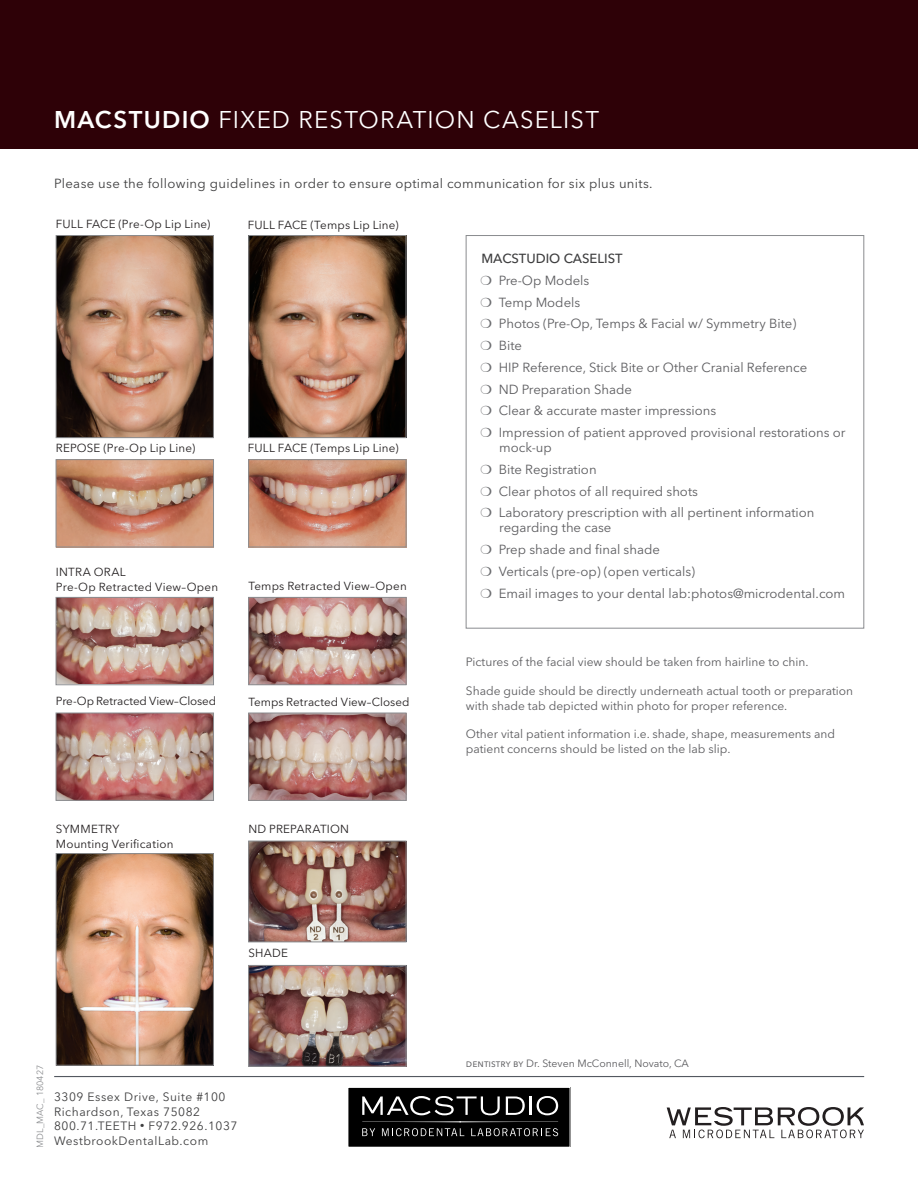
<style>
.page{position:relative;width:918px;height:1188px;background:#fff}
.page>*{position:absolute;margin:0;border:0;box-sizing:border-box;transform-origin:0 0}
.t1{font:24px "Avenir Next LT Pro";letter-spacing:.05em;color:#fff}
.t2{font:13.2px/21.8px "Avenir Next LT Pro";color:#5c5c5f}
.t3{font:13.2px "Avenir Next LT Pro";letter-spacing:.025em;color:#3e3e3f}
.t4{font:500 13.2px "Avenir Next LT Pro";color:#3e3e3f}
.t5{font:12px/14.4px "Avenir Next LT Pro";color:#5c5c5f}
.t6{font:12px "Avenir Next LT Pro";letter-spacing:.045em;color:#3e3e3f}
.t7{font:11.7px/15px "Avenir Next LT Pro";letter-spacing:.015em;color:#231f20}
.t8{font:11.7px "Avenir Next LT Pro";letter-spacing:-.015em;color:#231f20}
.t9{font:10.5px "Avenir Next LT Pro";color:#5c5c5f}
.t10{font:9px "Avenir Next LT Pro";color:#808285}
.s1{font-weight:600}
</style>
<div class="page">
<div style="left:0;top:0;width:918px;height:148px;background:#2e0107"></div>
<hr style="left:54px;top:1076px;width:810px;height:1px;background:#535860">
<img style="left:58px;top:237px;width:154px;height:199px">
<div style="left:56px;top:235px;width:158px;height:203px;border:1px solid #8a8c8f"></div>
<img style="left:58px;top:461px;width:154px;height:84px">
<div style="left:56px;top:459px;width:158px;height:88px;border:1px solid #8a8c8f"></div>
<img style="left:250px;top:461px;width:154px;height:84px">
<div style="left:248px;top:459px;width:158px;height:88px;border:1px solid #8a8c8f"></div>
<img style="left:251px;top:237px;width:153px;height:199px">
<div style="left:249px;top:235px;width:157px;height:203px;border:1px solid #8a8c8f"></div>
<img style="left:250px;top:599px;width:154px;height:84px">
<div style="left:248px;top:597px;width:158px;height:88px;border:1px solid #8a8c8f"></div>
<img style="left:58px;top:715px;width:154px;height:84px">
<div style="left:56px;top:713px;width:158px;height:88px;border:1px solid #8a8c8f"></div>
<img style="left:250px;top:715px;width:154px;height:84px">
<div style="left:248px;top:713px;width:158px;height:88px;border:1px solid #8a8c8f"></div>
<img style="left:58px;top:599px;width:154px;height:84px">
<div style="left:56px;top:597px;width:158px;height:88px;border:1px solid #8a8c8f"></div>
<img style="left:58px;top:855px;width:154px;height:208px">
<div style="left:56px;top:853px;width:158px;height:212px;border:1px solid #8a8c8f"></div>
<img style="left:250px;top:967px;width:154px;height:97px">
<div style="left:248px;top:965px;width:158px;height:101px;border:1px solid #8a8c8f"></div>
<img style="left:250px;top:843px;width:154px;height:97px">
<div style="left:248px;top:841px;width:158px;height:101px;border:1px solid #8a8c8f"></div>
<div style="left:466px;top:235px;width:398px;height:393px;border:1px solid #8a8c8f"></div>
<div style="left:348px;top:1087px;width:222px;height:60px;background:#000"></div>
<div style="left:348px;top:1087px;width:222px;height:60px;border:1px solid #fff"></div>
<svg style="left:362px;top:1096px;width:138px;height:19px"></svg>
<svg style="left:506px;top:1096px;width:52px;height:19px"></svg>
<svg style="left:362px;top:1121px;width:196px;height:1px"></svg>
<svg style="left:362px;top:1128px;width:13px;height:8px"></svg>
<svg style="left:382px;top:1128px;width:82px;height:8px"></svg>
<svg style="left:471px;top:1128px;width:87px;height:8px"></svg>
<svg style="left:667px;top:1107px;width:197px;height:31px"></svg>
<h1 class="t1" style="left:54px;top:105px;width:547px"><span class="s1">MACSTUDIO</span> FIXED RESTORATION CASELIST</h1>
<p class="t3" style="left:54px;top:176px;width:600px">Please use the following guidelines in order to ensure optimal communication for six plus units.</p>
<p class="t7" style="left:56px;top:216px;width:156px">FULL FACE (Pre-Op Lip Line)</p>
<p class="t7" style="left:248px;top:217px;width:153px">FULL FACE (Temps Lip Line)</p>
<p class="t7" style="left:56px;top:441px;width:141px">REPOSE (Pre-Op Lip Line)</p>
<p class="t7" style="left:248px;top:441px;width:153px">FULL FACE (Temps Lip Line)</p>
<p class="t7" style="left:56px;top:564px;width:164px">INTRA ORAL<br>Pre-Op Retracted View–Open</p>
<p class="t7" style="left:248px;top:579px;width:160px">Temps Retracted View–Open</p>
<p class="t8" style="left:56px;top:694px;width:162px">Pre-Op Retracted View–Closed</p>
<p class="t7" style="left:248px;top:694px;width:163px">Temps Retracted View–Closed</p>
<p class="t7" style="left:56px;top:821px;width:119px">SYMMETRY<br>Mounting Verification</p>
<p class="t7" style="left:248px;top:821px;width:102px">ND PREPARATION</p>
<p class="t7" style="left:248px;top:946px;width:41px">SHADE</p>
<p class="t4" style="left:481px;top:250px;width:143px">MACSTUDIO CASELIST</p>
<p class="t2" style="left:499px;top:269px;width:348px">Pre-Op Models<br>Temp Models<br>Photos (Pre-Op, Temps &amp; Facial w/ Symmetry Bite)<br>Bite<br>HIP Reference, Stick Bite or Other Cranial Reference<br>ND Preparation Shade<br>Clear &amp; accurate master impressions<br>Impression of patient approved provisional restorations or</p>
<p class="t2" style="left:499px;top:437px;width:317px">mock-up<br>Bite Registration<br>Clear photos of all required shots<br>Laboratory prescription with all pertinent information</p>
<p class="t2" style="left:499px;top:517px;width:348px">regarding the case<br>Prep shade and final shade<br>Verticals (pre-op) (open verticals)<br>Email images to your dental lab:photos@microdental.com</p>
<p class="t5" style="left:466px;top:655px;width:344px">Pictures of the facial view should be taken from hairline to chin.</p>
<p class="t5" style="left:466px;top:684px;width:389px">Shade guide should be directly underneath actual tooth or preparation with shade tab depicted within photo for proper reference.</p>
<p class="t5" style="left:466px;top:727px;width:371px">Other vital patient information i.e. shade, shape, measurements and patient concerns should be listed on the lab slip.</p>
<p class="t10" style="left:35px;top:1148px;width:84px;rotate:-90deg">MDL_MAC_ 180427</p>
<p class="t6" style="left:54px;top:1090px;width:173px">3309 Essex Drive, Suite #100</p>
<p class="t6" style="left:54px;top:1105px;width:148px">Richardson, Texas 75082</p>
<p class="t6" style="left:54px;top:1119px;width:185px">800.71.TEETH ● F972.926.1037</p>
<p class="t6" style="left:54px;top:1133px;width:156px">WestbrookDentalLab.com</p>
<p class="t9" style="left:466px;top:1057px;width:224px">dentistry by Dr. Steven McConnell, Novato, CA</p>
</div>
